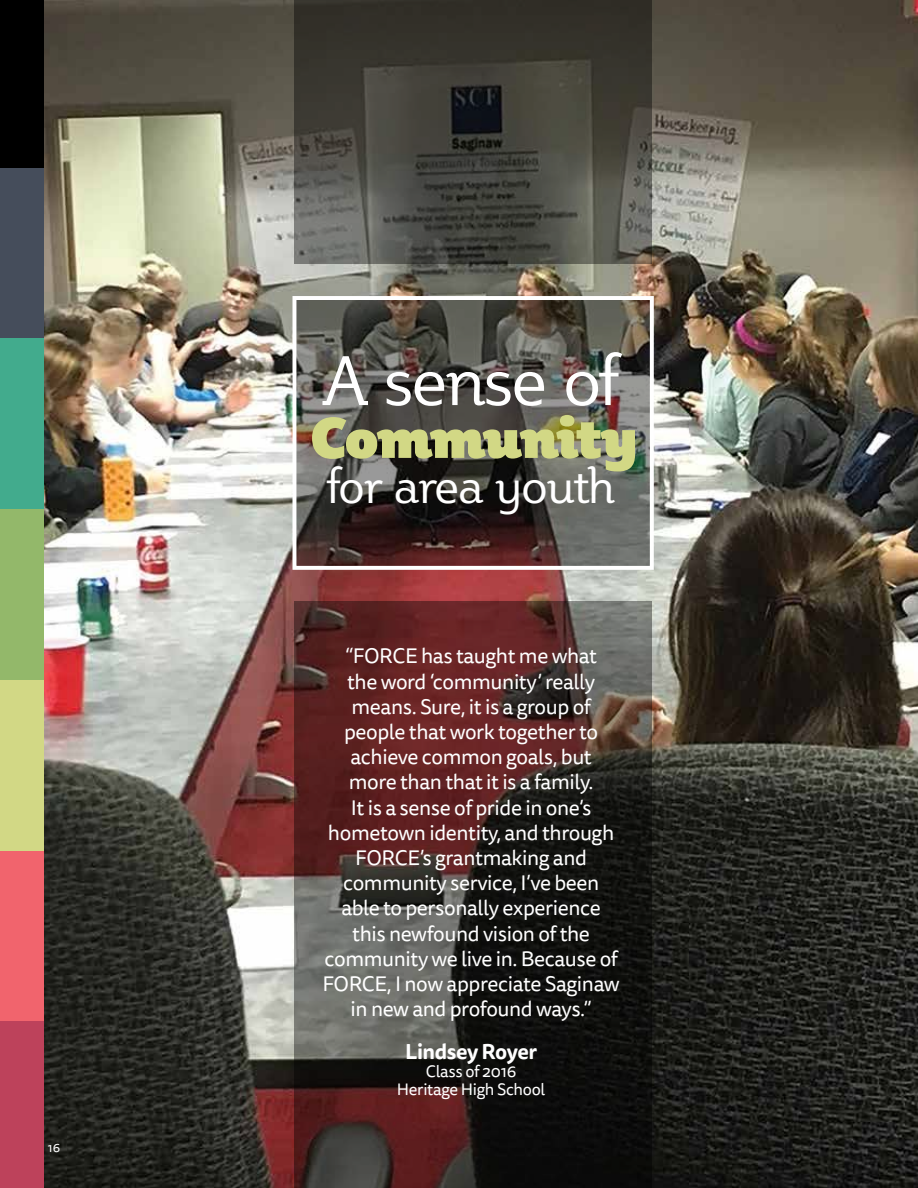
<style>
.page{position:relative;width:918px;height:1188px;background:#fff}
.page>*{position:absolute;margin:0;border:0;box-sizing:border-box;transform-origin:0 0}
.t1{font:69px "Plume";letter-spacing:-.025em;color:#fff}
.t2{font:56.25px "Plume Ad";letter-spacing:-.025em;color:#d2d885}
.t3{font:48px "Plume";letter-spacing:-.025em;color:#fff}
.t4{font:21px/25.2px "Tisa Sans Pro";letter-spacing:-.02em;color:#fff;text-align:center}
.t5{font:700 21px "Tisa Sans Pro";letter-spacing:-.02em;color:#fff}
.t6{font:16.5px/18px "Tisa Sans Pro";letter-spacing:-.02em;color:#fff;text-align:center}
.t7{font:12.75px "Tisa Sans Pro";color:#fff}
</style>
<div class="page">
<img style="left:44px;top:0;width:874px;height:1188px">
<div style="left:0;top:0;width:44px;height:208px;background:#000"></div>
<div style="left:0;top:168px;width:44px;height:211px;background:#454d5b"></div>
<div style="left:0;top:339px;width:44px;height:210px;background:#42ab8d"></div>
<div style="left:0;top:509px;width:44px;height:211px;background:#93b86a"></div>
<div style="left:0;top:680px;width:44px;height:211px;background:#d2d885"></div>
<div style="left:0;top:851px;width:44px;height:211px;background:#f1646d"></div>
<div style="left:0;top:1022px;width:44px;height:166px;background:#bd425b"></div>
<svg style="left:294px;top:0;width:358px;height:264px;background:#45443d"></svg>
<svg style="left:294px;top:601px;width:358px;height:587px;background:#3f2a28"></svg>
<svg style="left:298px;top:301px;width:351px;height:264px;background:#514b46"></svg>
<div style="left:293px;top:296px;width:361px;height:274px;border:4px solid #fff"></div>
<p class="t7" style="left:48px;top:1139px;width:14px">16</p>
<h1 class="t1" style="left:322px;top:338px;width:300px">A sense of</h1>
<h2 class="t2" style="left:310px;top:402px;width:329px">Community</h2>
<h3 class="t3" style="left:327px;top:457px;width:290px">for area youth</h3>
<p class="t4" style="left:322px;top:644px;width:299px">“FORCE has taught me what<br>the word ‘community’ really means. Sure, it is a group of people that work together to achieve common goals, but<br>more than that it is a family.<br>It is a sense of pride in one’s hometown identity, and through<br>FORCE’s grantmaking and community service, I’ve been able to personally experience this newfound vision of the community we live in. Because of<br>FORCE, I now appreciate Saginaw in new and profound ways.”</p>
<p class="t5" style="left:405px;top:1036px;width:133px">Lindsey Royer</p>
<p class="t6" style="left:397px;top:1063px;width:150px">Class of 2016<br>Heritage High School</p>
</div>
